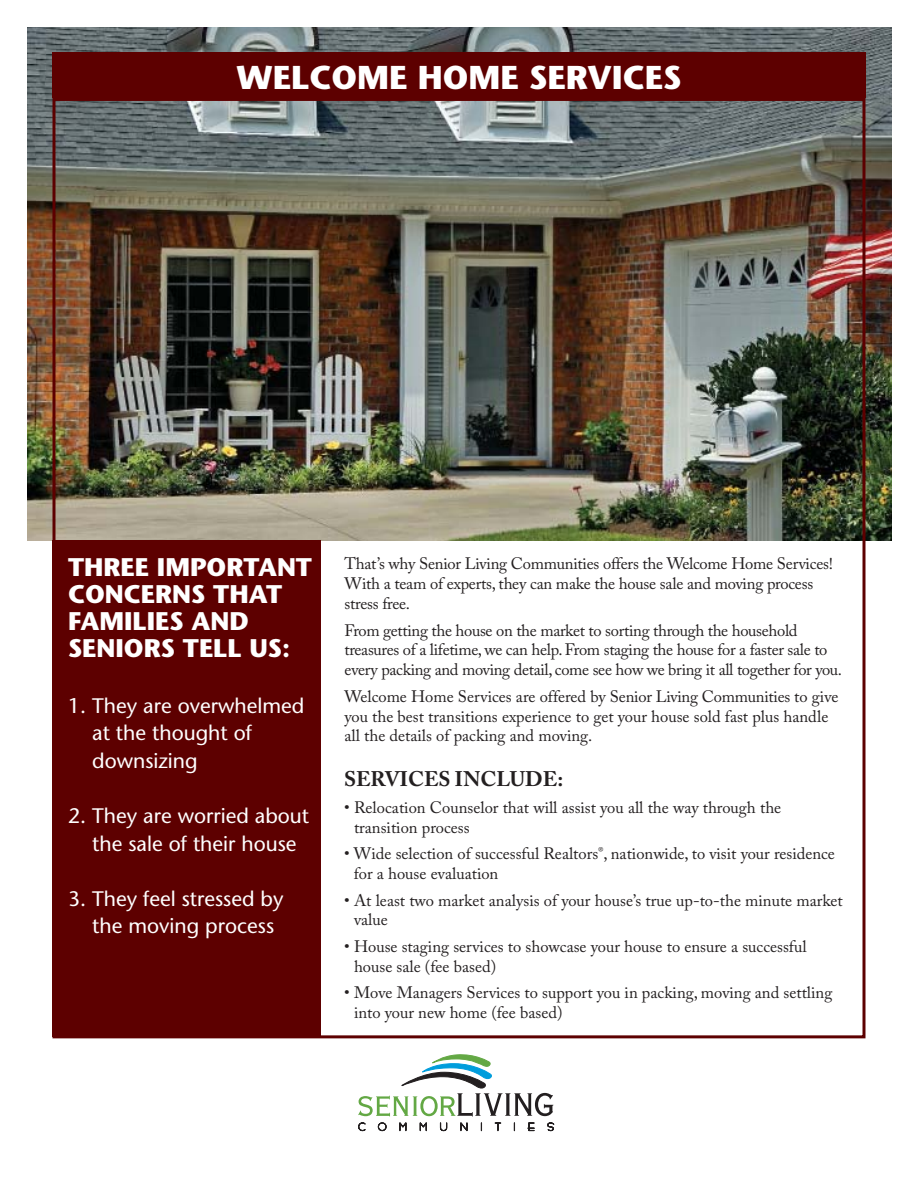
<style>
.page{position:relative;width:918px;height:1188px;background:#fff}
.page>*{position:absolute;margin:0;border:0;box-sizing:border-box;transform-origin:0 0}
.t1{font:700 33px "Stone Sans";color:#fff}
.t2{font:700 25.5px/27px "Stone Sans";color:#fff}
.t3{font:21px/27.6px "Stone Sans";color:#fff}
.t4{font:700 21px "Adobe Caslon Pro";color:#231f20}
.t5{font:16.5px/19.8px "Adobe Caslon Pro";color:#231f20}
.t6{font:16.5px/19.8px "Adobe Caslon Pro";letter-spacing:-.02em;color:#231f20}
</style>
<div class="page">
<img style="left:27px;top:27px;width:864px;height:513px">
<div style="left:52px;top:52px;width:814px;height:46px;background:#5d0000"></div>
<div style="left:52px;top:540px;width:269px;height:497px;background:#5d0000"></div>
<svg style="left:358px;top:1054px;width:196px;height:78px"></svg>
<h1 class="t1" style="left:237px;top:65px;width:446px">WELCOME HOME SERVICES</h1>
<h2 class="t2" style="left:68px;top:557px;width:245px">THREE IMPORTANT<br>CONCERNS THAT<br>FAMILIES AND<br>SENIORS TELL US:</h2>
<p class="t3" style="left:92px;top:694px;width:214px;text-indent:-24px">1. They are overwhelmed at the thought of downsizing</p>
<p class="t3" style="left:68px;top:804px;width:243px;text-align:center">2. They are worried about the sale of their house</p>
<p class="t3" style="left:92px;top:887px;width:193px;text-indent:-24px">3. They feel stressed by the moving process</p>
<p class="t5" style="left:345px;top:556px;width:490px">That’s why Senior Living Communities offers the Welcome Home Services!<br>With a team of experts, they can make the house sale and moving process stress free.</p>
<p class="t6" style="left:345px;top:622px;width:499px">From getting the house on the market to sorting through the household treasures of a lifetime, we can help. From staging the house for a faster sale to every packing and moving detail, come see how we bring it all together for you.</p>
<p class="t5" style="left:345px;top:688px;width:495px">Welcome Home Services are offered by Senior Living Communities to give you the best transitions experience to get your house sold fast plus handle all the details of packing and moving.</p>
<p class="t4" style="left:344px;top:771px;width:221px">SERVICES INCLUDE:</p>
<p class="t5" style="left:354px;top:800px;width:429px;text-indent:-10px">• Relocation Counselor that will assist you all the way through the transition process</p>
<p class="t5" style="left:354px;top:846px;width:483px;text-indent:-10px">• Wide selection of successful Realtors<sup>®</sup>, nationwide, to visit your residence for a house evaluation</p>
<p class="t5" style="left:354px;top:892px;width:490px;text-indent:-10px">• At least two market analysis of your house’s true up-to-the minute market value</p>
<p class="t5" style="left:354px;top:939px;width:454px;text-indent:-10px">• House staging services to showcase your house to ensure a successful house sale (fee based)</p>
<p class="t5" style="left:354px;top:985px;width:480px;text-indent:-10px">• Move Managers Services to support you in packing, moving and settling into your new home (fee based)</p>
</div>
